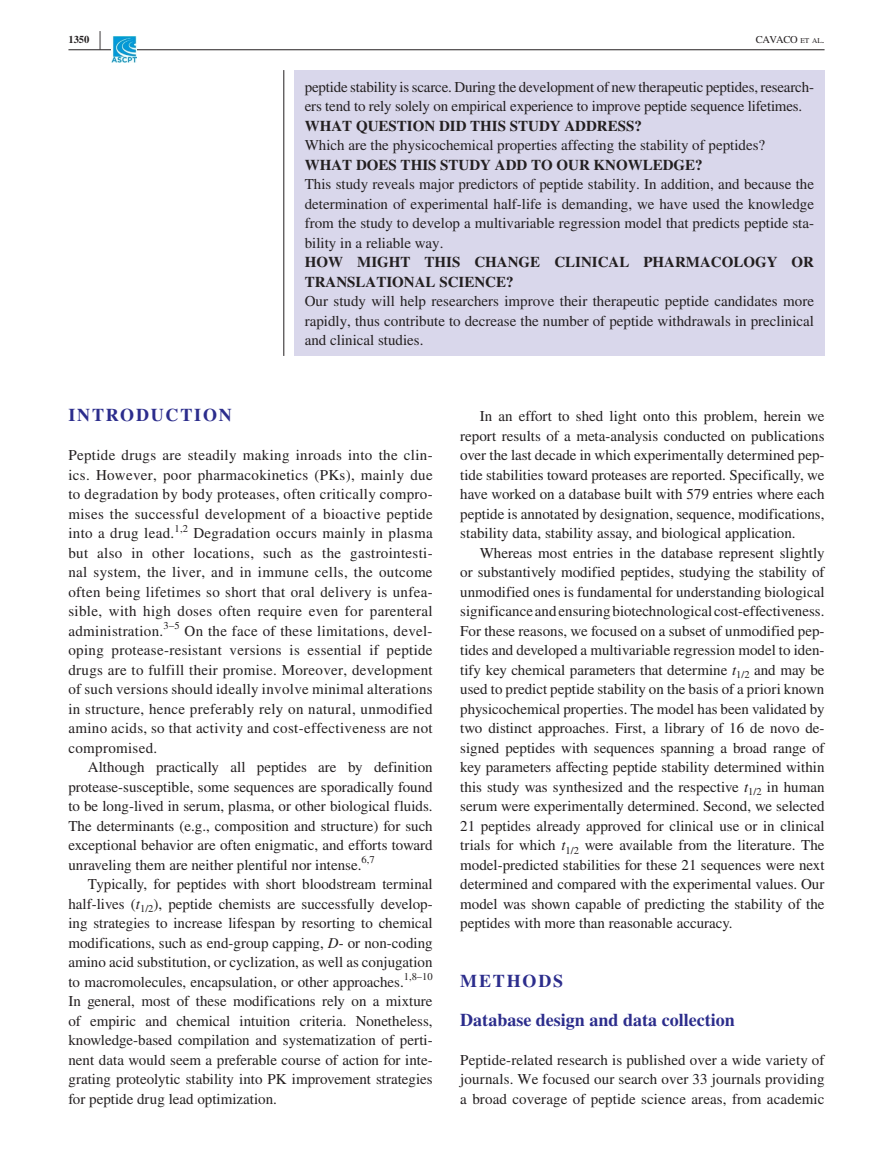
<style>
.page{position:relative;width:893px;height:1174px;background:#fff}
.page>*{position:absolute;margin:0;border:0;box-sizing:border-box;transform-origin:0 0}
.t1{font:700 25.95px "STIX";color:#231f20;scale:.36 1}
.t2{font:700 18px/39px "STIX";color:#2c2d8c}
.t3{font:700 18px "STIX";letter-spacing:.1em;color:#2c2d8c}
.t4{font:15px/19.5px "STIX";color:#231f20;text-align:justify}
.t5{font:700 15px/19.5px "STIX";color:#231f20}
.t6{font:10.5px "STIX";color:#231f20}
.t7{font:10.5px "STIX";letter-spacing:-.025em;color:#231f20}
.t8{font:700 10.5px "STIX";color:#231f20}
.s1{font-size:7.35px}
.s2{font-style:italic}
</style>
<div class="page">
<hr style="left:68px;top:49px;width:756px;height:1px;background:#231f20">
<img style="left:111px;top:37px;width:26px;height:25px">
<div style="left:294px;top:70px;width:530px;height:286px;background:#d9d7eb"></div>
<hr style="left:283px;top:70px;width:1px;height:286px;background:#231f20">
<p class="t8" style="left:68px;top:33px;width:22px">1350</p>
<h1 class="t1" style="left:99px;top:25px;width:7px">|</h1>
<p class="t7" style="left:756px;top:32px;width:70px">CAVACO <span class="s1">et al</span>.</p>
<p class="t4" style="left:305px;top:78px;width:511px">peptide stability is scarce. During the development of new therapeutic peptides, research&shy;ers tend to rely solely on empirical experience to improve peptide sequence lifetimes.</p>
<p class="t5" style="left:305px;top:116px;width:339px">WHAT QUESTION DID THIS STUDY ADDRESS?</p>
<p class="t4" style="left:305px;top:137px;width:462px">Which are the physicochemical properties affecting the stability of peptides?</p>
<p class="t5" style="left:305px;top:155px;width:399px">WHAT DOES THIS STUDY ADD TO OUR KNOWLEDGE?</p>
<p class="t4" style="left:305px;top:176px;width:511px">This study reveals major predictors of peptide stability. In addition, and because the determination of experimental half-life is demanding, we have used the knowledge from the study to develop a multivariable regression model that predicts peptide sta&shy;bility in a reliable way.</p>
<p class="t5" style="left:305px;top:252px;width:511px">HOW MIGHT THIS CHANGE CLINICAL PHARMACOLOGY OR<br>TRANSLATIONAL SCIENCE?</p>
<p class="t4" style="left:305px;top:293px;width:511px">Our study will help researchers improve their therapeutic peptide candidates more rapidly, thus contribute to decrease the number of peptide withdrawals in preclinical and clinical studies.</p>
<p class="t3" style="left:68px;top:404px;width:165px">INTRODUCTION</p>
<p class="t4" style="left:68px;top:446px;width:366px">Peptide drugs are steadily making inroads into the clin&shy;ics. However, poor pharmacokinetics (PKs), mainly due to degradation by body proteases, often critically compro&shy;mises the successful development of a bioactive peptide into a drug lead.</p>
<p class="t6" style="left:175px;top:521px;width:15px">1,2</p>
<p class="t4" style="left:68px;top:524px;width:366px;text-indent:125px">Degradation occurs mainly in plasma but also in other locations, such as the gastrointesti&shy;nal system, the liver, and in immune cells, the outcome often being lifetimes so short that oral delivery is unfea&shy;sible, with high doses often require even for parenteral administration.</p>
<p class="t6" style="left:164px;top:618px;width:18px">3–5</p>
<p class="t4" style="left:68px;top:622px;width:366px;text-indent:116px">On the face of these limitations, devel&shy;oping protease-resistant versions is essential if peptide drugs are to fulfill their promise. Moreover, development of such versions should ideally involve minimal alterations in structure, hence preferably rely on natural, unmodified amino acids, so that activity and cost-effectiveness are not compromised.</p>
<p class="t4" style="left:68px;top:758px;width:366px;text-indent:20px">Although practically all peptides are by definition protease-susceptible, some sequences are sporadically found to be long-lived in serum, plasma, or other biological fluids.<br>The determinants (e.g., composition and structure) for such exceptional behavior are often enigmatic, and efforts toward unraveling them are neither plentiful nor intense.</p>
<p class="t6" style="left:361px;top:852px;width:15px">6,7</p>
<p class="t4" style="left:68px;top:875px;width:366px;text-indent:20px">Typically, for peptides with short bloodstream terminal half-lives (<span class="s2">t</span><sub>1/2</sub>), peptide chemists are successfully develop&shy;ing strategies to increase lifespan by resorting to chemical modifications, such as end-group capping, <span class="s2">D</span>- or non-coding amino acid substitution, or cyclization, as well as conjugation to macromolecules, encapsulation, or other approaches.</p>
<p class="t6" style="left:404px;top:969px;width:30px">1,8–10</p>
<p class="t4" style="left:68px;top:992px;width:366px">In general, most of these modifications rely on a mixture of empiric and chemical intuition criteria. Nonetheless, knowledge-based compilation and systematization of perti&shy;nent data would seem a preferable course of action for inte&shy;grating proteolytic stability into PK improvement strategies for peptide drug lead optimization.</p>
<p class="t4" style="left:460px;top:407px;width:366px;text-indent:20px">In an effort to shed light onto this problem, herein we report results of a meta-analysis conducted on publications over the last decade in which experimentally determined pep&shy;tide stabilities toward proteases are reported. Specifically, we have worked on a database built with 579 entries where each peptide is annotated by designation, sequence, modifications, stability data, stability assay, and biological application.</p>
<p class="t4" style="left:460px;top:544px;width:366px;text-indent:20px">Whereas most entries in the database represent slightly or substantively modified peptides, studying the stability of unmodified ones is fundamental for understanding biological significance and ensuring biotechnological cost-effectiveness.<br>For these reasons, we focused on a subset of unmodified pep&shy;tides and developed a multivariable regression model to iden&shy;tify key chemical parameters that determine <span class="s2">t</span><sub>1/2</sub> and may be used to predict peptide stability on the basis of a priori known physicochemical properties. The model has been validated by two distinct approaches. First, a library of 16 de novo de&shy;signed peptides with sequences spanning a broad range of key parameters affecting peptide stability determined within this study was synthesized and the respective <span class="s2">t</span><sub>1/2</sub> in human serum were experimentally determined. Second, we selected 21 peptides already approved for clinical use or in clinical trials for which <span class="s2">t</span><sub>1/2</sub> were available from the literature. The model-predicted stabilities for these 21 sequences were next determined and compared with the experimental values. Our model was shown capable of predicting the stability of the peptides with more than reasonable accuracy.</p>
<p class="t2" style="left:460px;top:961px;width:276px">METHODS<br>Database design and data collection</p>
<p class="t4" style="left:460px;top:1051px;width:366px">Peptide-related research is published over a wide variety of journals. We focused our search over 33 journals providing a broad coverage of peptide science areas, from academic</p>
</div>
